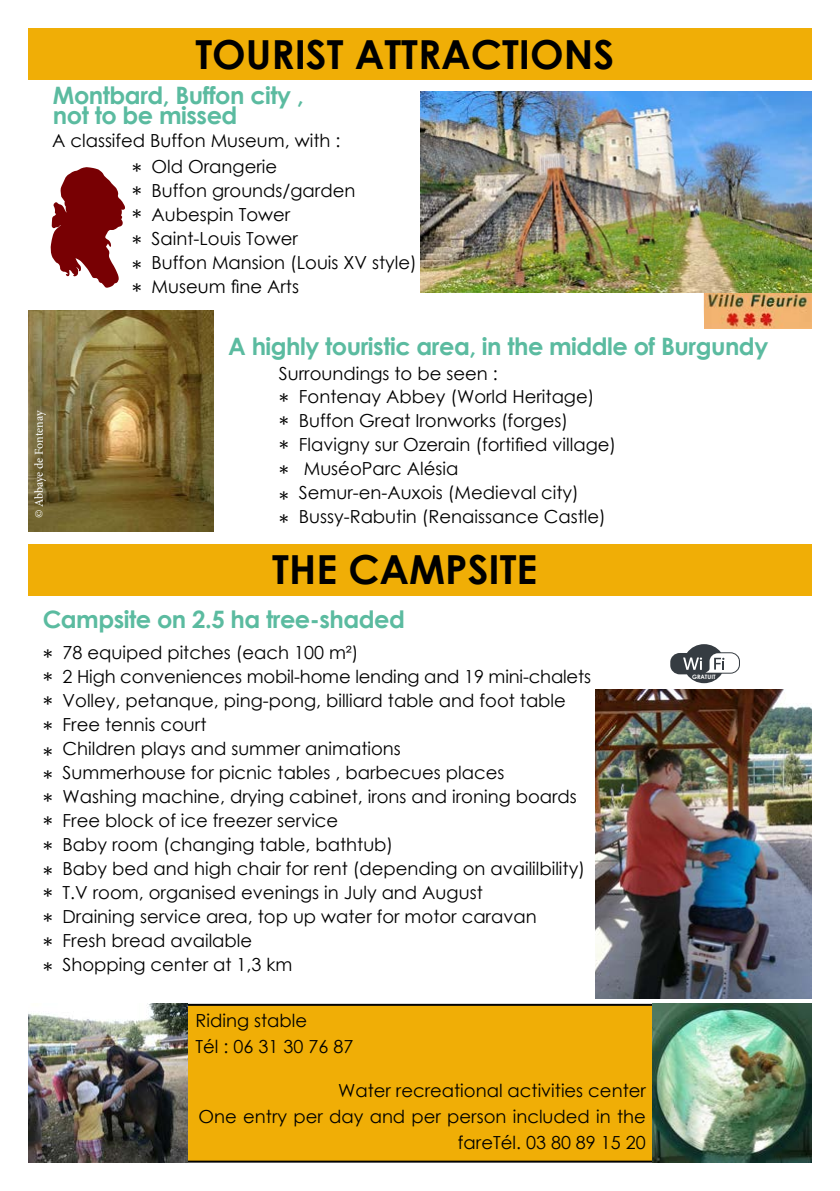
<style>
.page{position:relative;width:840px;height:1191px;background:#fff}
.page>*{position:absolute;margin:0;border:0;box-sizing:border-box;transform-origin:0 0}
.t1{font:700 40px "Century Gothic";color:#000}
.t2{font:700 24px/20px "Century Gothic";letter-spacing:-.02em;color:#5bbba0}
.t3{font:24px/23.2px "Century Gothic";color:#000;text-align:justify}
.t4{font:18px/24px "Century Gothic";color:#000}
.t5{font:12px "Minion Pro";letter-spacing:-.01em;color:#fff}
.t6{font:700 6px "Century Gothic";color:#fff}
</style>
<div class="page">
<div style="left:28px;top:543px;width:783px;height:52px;background:#f0ae06"></div>
<div style="left:28px;top:28px;width:783px;height:52px;background:#f0ae06"></div>
<div style="left:138px;top:1003px;width:541px;height:159px;background:#f0ae06;border:2px solid #020203"></div>
<img style="left:652px;top:1003px;width:159px;height:159px">
<img style="left:595px;top:689px;width:216px;height:309px">
<svg style="left:50px;top:167px;width:75px;height:121px"></svg>
<svg style="left:670px;top:644px;width:69px;height:39px"></svg>
<img style="left:703px;top:292px;width:108px;height:36px">
<img style="left:420px;top:91px;width:391px;height:201px">
<img style="left:28px;top:310px;width:185px;height:222px">
<img style="left:28px;top:1003px;width:159px;height:159px">
<h1 class="t1" style="left:195px;top:24px;width:420px">TOURIST ATTRACTIONS</h1>
<h2 class="t2" style="left:53px;top:84px;width:252px">Montbard, Buffon city , not to be missed</h2>
<p class="t4" style="left:52px;top:128px;width:290px">A classifed Buffon Museum, with :</p>
<p class="t5" style="left:31px;top:518px;width:110px;rotate:-90deg">© Abbaye de Fontenay</p>
<h2 class="t3" style="left:132px;top:160px;width:12px">* * *</h2>
<h2 class="t3" style="left:132px;top:231px;width:12px;line-height:25.4px">* *</h2>
<h2 class="t3" style="left:132px;top:280px;width:12px">*</h2>
<p class="t4" style="left:151px;top:154px;width:267px">Old Orangerie<br>Buffon grounds/garden<br>Aubespin Tower<br>Saint-Louis Tower<br>Buffon Mansion (Louis XV style)<br>Museum fine Arts</p>
<h2 class="t2" style="left:228px;top:335px;width:541px">A highly touristic area, in the middle of Burgundy</h2>
<p class="t4" style="left:279px;top:361px;width:220px">Surroundings to be seen :</p>
<h2 class="t3" style="left:279px;top:390px;width:12px">* * *</h2>
<h2 class="t3" style="left:279px;top:461px;width:12px;line-height:25.4px">* *</h2>
<h2 class="t3" style="left:279px;top:511px;width:12px">*</h2>
<p class="t4" style="left:298px;top:384px;width:319px">Fontenay Abbey (World Heritage)<br>Buffon Great Ironworks (forges)<br>Flavigny sur Ozerain (fortified village)<br>MuséoParc Alésia<br>Semur-en-Auxois (Medieval city)<br>Bussy-Rabutin (Renaissance Castle)</p>
<h1 class="t1" style="left:272px;top:539px;width:266px">THE CAMPSITE</h1>
<h2 class="t2" style="left:43px;top:608px;width:363px">Campsite on 2.5 ha tree-shaded</h2>
<h2 class="t3" style="left:43px;top:646px;width:12px">* * *</h2>
<h2 class="t3" style="left:43px;top:717px;width:12px;line-height:25.4px">* *</h2>
<h2 class="t3" style="left:43px;top:767px;width:12px">*</h2>
<h2 class="t3" style="left:43px;top:790px;width:12px;line-height:24.2px">* * * *</h2>
<h2 class="t3" style="left:43px;top:884px;width:12px;line-height:24.6px">* * * *</h2>
<p class="t4" style="left:62px;top:640px;width:529px">78 equiped pitches (each 100 m²)<br>2 High conveniences mobil-home lending and 19 mini-chalets Volley, petanque, ping-pong, billiard table and foot table Free tennis court<br>Children plays and summer animations<br>Summerhouse for picnic tables , barbecues places<br>Washing machine, drying cabinet, irons and ironing boards Free block of ice freezer service<br>Baby room (changing table, bathtub)<br>Baby bed and high chair for rent (depending on availilbility)<br>T.V room, organised evenings in July and August<br>Draining service area, top up water for motor caravan<br>Fresh bread available<br>Shopping center at 1,3 km</p>
<p class="t4" style="left:195px;top:1007px;width:159px;line-height:26px">Riding stable<br>Tél : 06 31 30 76 87</p>
<p class="t4" style="left:198px;top:1077px;width:448px;line-height:26px;text-align:right">Water recreational activities center<br>One entry per day and per person included in the fareTél. 03 80 89 15 20</p>
<p class="t6" style="left:691px;top:672px;width:25px">GRATUIT</p>
</div>
